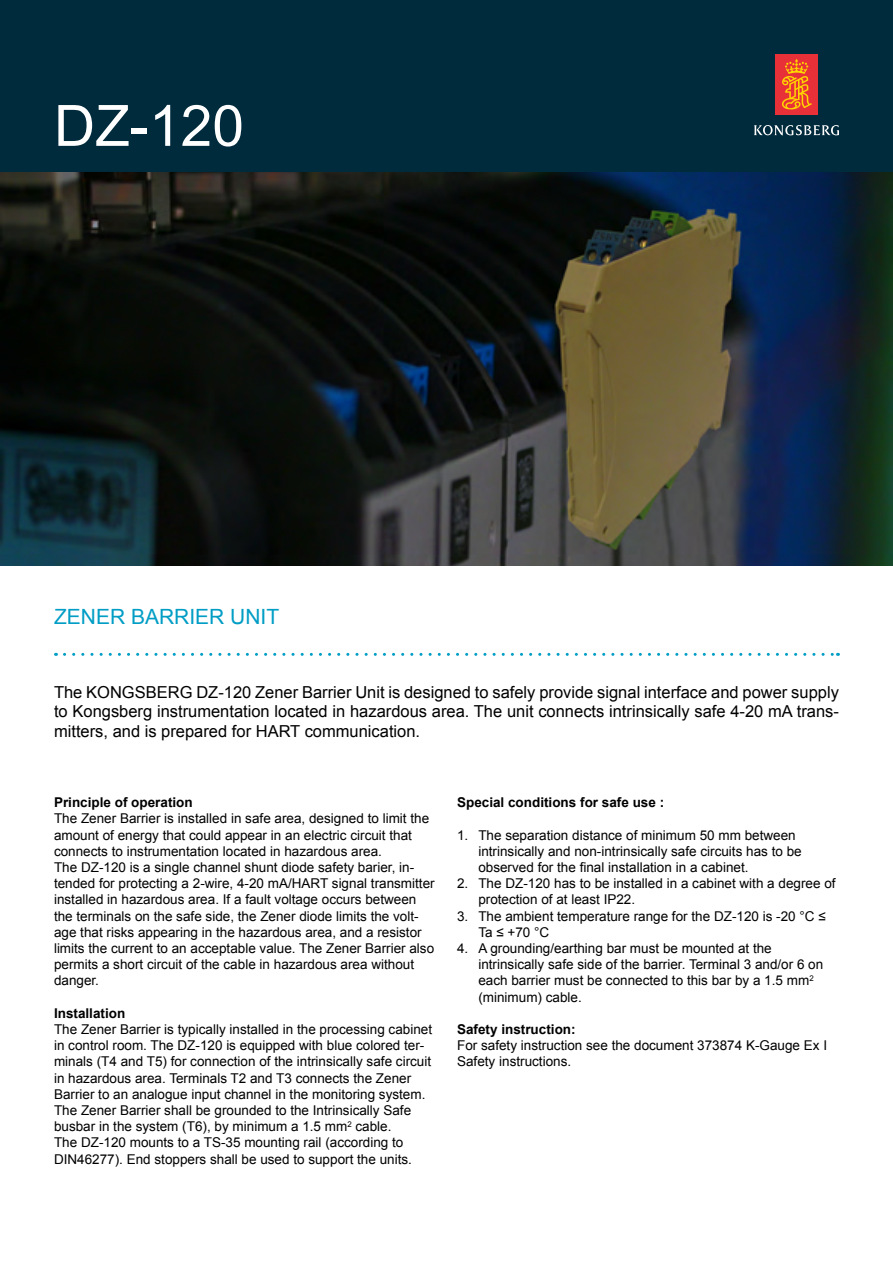
<style>
.page{position:relative;width:893px;height:1263px;background:#fff}
.page>*{position:absolute;margin:0;border:0;box-sizing:border-box;transform-origin:0 0}
.t1{font:57px "Arial";color:#fff}
.t2{font:21px "Arial";color:#009dc5}
.t3{font:16.5px/19.8px "Arial";color:#000;text-align:justify}
.t4{font:13.5px/16.2px "Arial";color:#000}
.t5{font:700 13.5px "Arial";color:#000}
</style>
<div class="page">
<div style="left:0;top:0;width:893px;height:173px;background:#002b3c"></div>
<div style="left:775px;top:54px;width:43px;height:61px;background:#e73037"></div>
<svg style="left:782px;top:59px;width:30px;height:51px"></svg>
<svg style="left:754px;top:125px;width:85px;height:10px"></svg>
<img style="left:0;top:173px;width:893px;height:392px">
<svg style="left:64px;top:653px;width:774px;height:3px"></svg>
<h1 class="t1" style="left:54px;top:88px;width:192px">DZ-120</h1>
<h2 class="t2" style="left:54px;top:603px;width:227px">ZENER BARRIER UNIT</h2>
<p class="t3" style="left:54px;top:682px;width:786px">The KONGSBERG DZ-120 Zener Barrier Unit is designed to safely provide signal interface and power supply to Kongsberg instrumentation located in hazardous area. The unit connects intrinsically safe 4-20 mA trans&shy;mitters, and is prepared for HART communication.</p>
<p class="t5" style="left:54px;top:793px;width:140px">Principle of operation</p>
<p class="t4" style="left:54px;top:811px;width:382px">The Zener Barrier is installed in safe area, designed to limit the amount of energy that could appear in an electric circuit that connects to instrumentation located in hazardous area.<br>The DZ-120 is a single channel shunt diode safety barier, in&shy;tended for protecting a 2-wire, 4-20 mA/HART signal transmitter installed in hazardous area. If a fault voltage occurs between the terminals on the safe side, the Zener diode limits the volt&shy;age that risks appearing in the hazardous area, and a resistor limits the current to an acceptable value. The Zener Barrier also permits a short circuit of the cable in hazardous area without danger.</p>
<p class="t5" style="left:54px;top:1004px;width:73px">Installation</p>
<p class="t4" style="left:54px;top:1021px;width:380px">The Zener Barrier is typically installed in the processing cabinet in control room. The DZ-120 is equipped with blue colored ter&shy;minals (T4 and T5) for connection of the intrinsically safe circuit in hazardous area. Terminals T2 and T3 connects the Zener Barrier to an analogue input channel in the monitoring system.<br>The Zener Barrier shall be grounded to the Intrinsically Safe busbar in the system (T6), by minimum a 1.5 mm<sup>2</sup> cable.<br>The DZ-120 mounts to a TS-35 mounting rail (according to DIN46277). End stoppers shall be used to support the units.</p>
<p class="t5" style="left:457px;top:793px;width:209px">Special conditions for safe use :</p>
<p class="t4" style="left:478px;top:827px;width:325px;text-indent:-21px">1. The separation distance of minimum 50 mm between intrinsically and non-intrinsically safe circuits has to be observed for the final installation in a cabinet.</p>
<p class="t4" style="left:478px;top:875px;width:359px;text-indent:-21px">2. The DZ-120 has to be installed in a cabinet with a degree of protection of at least IP22.</p>
<p class="t4" style="left:478px;top:908px;width:349px;text-indent:-21px">3. The ambient temperature range for the DZ-120 is -20 °C ≤<br>Ta ≤ +70 °C</p>
<p class="t4" style="left:478px;top:940px;width:346px;text-indent:-21px">4. A grounding/earthing bar must be mounted at the intrinsically safe side of the barrier. Terminal 3 and/or 6 on each barrier must be connected to this bar by a 1.5 mm<sup>2 </sup>(minimum) cable.</p>
<p class="t5" style="left:457px;top:1020px;width:120px">Safety instruction:</p>
<p class="t4" style="left:457px;top:1037px;width:371px">For safety instruction see the document 373874 K-Gauge Ex I<br>Safety instructions.</p>
</div>
